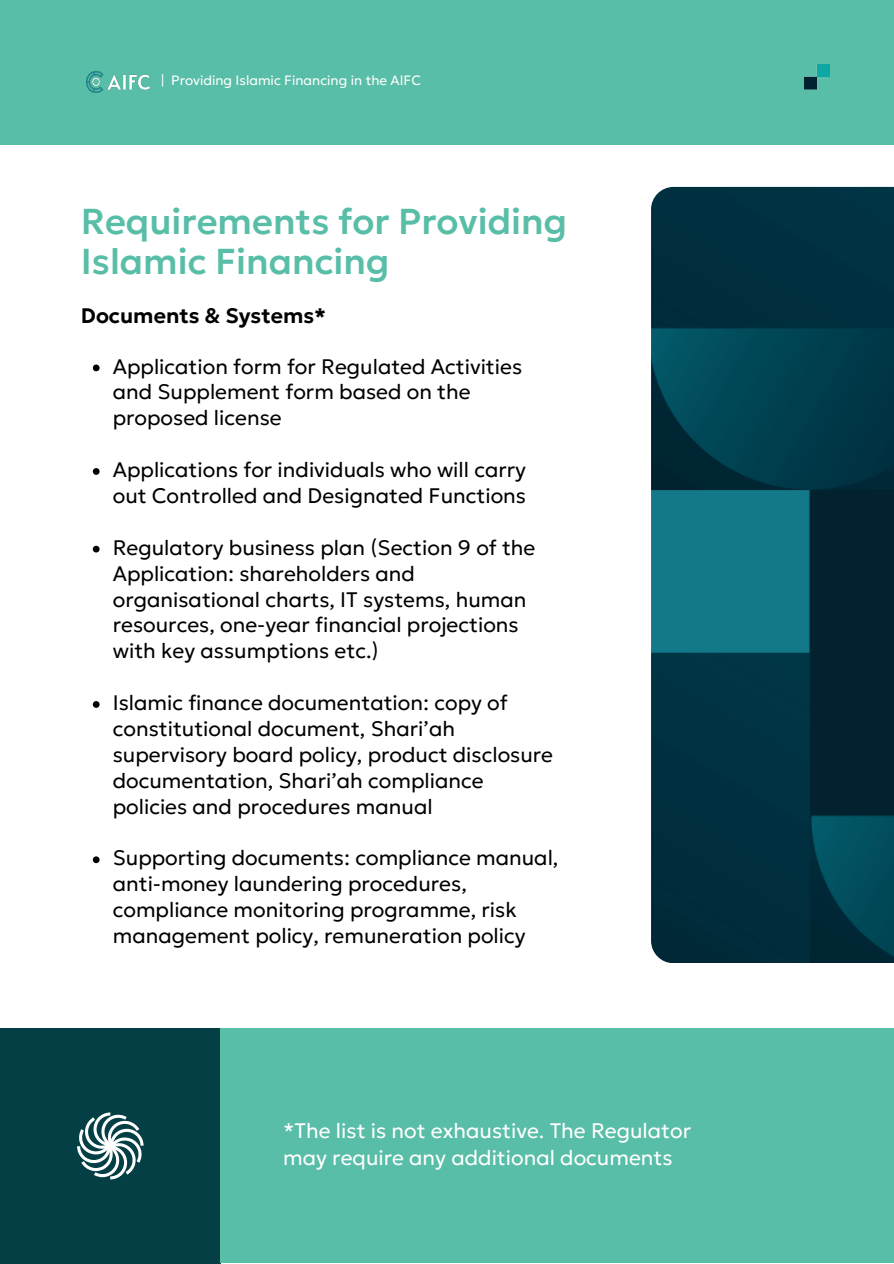
<style>
.page{position:relative;width:894px;height:1264px;background:#fff}
.page>*{position:absolute;margin:0;border:0;box-sizing:border-box;transform-origin:0 0}
.t1{font:500 36px/39.3px "Geologica";color:#59bea7}
.t2{font:300 21px/25.8px "Geologica";color:#000}
.t3{font:300 21px/27px "Geologica";color:#fff}
.t4{font:600 21px "Geologica";color:#000}
.t5{font:300 13.5px "Geologica";color:#fff}
</style>
<div class="page">
<div style="left:0;top:0;width:893px;height:145px;background:#59bea7"></div>
<img style="left:804px;top:64px;width:24px;height:25px">
<svg style="left:93px;top:364px;width:6px;height:7px"></svg>
<svg style="left:93px;top:468px;width:6px;height:7px"></svg>
<svg style="left:93px;top:545px;width:6px;height:7px"></svg>
<svg style="left:93px;top:701px;width:6px;height:6px"></svg>
<svg style="left:93px;top:856px;width:6px;height:7px"></svg>
<img style="left:651px;top:187px;width:242px;height:775px">
<div style="left:0;top:1028px;width:220px;height:235px;background:#053f46"></div>
<div style="left:220px;top:1028px;width:673px;height:235px;background:#59bea7"></div>
<svg style="left:77px;top:1112px;width:66px;height:67px"></svg>
<img style="left:86px;top:72px;width:63px;height:20px">
<p class="t5" style="left:161px;top:69px;width:261px">| Providing Islamic Financing in the AIFC</p>
<h1 class="t1" style="left:81px;top:199px;width:474px">Requirements for Providing<br>Isla mic Fina ncing</h1>
<p class="t4" style="left:81px;top:297px;width:247px">Documents &amp; Systems*</p>
<p class="t2" style="left:113px;top:351px;width:411px">Application form for Regulated Activities and Supplement form based on the proposed license</p>
<p class="t2" style="left:113px;top:455px;width:415px">Applications for individuals who will carry out Controlled and Designated Functions</p>
<p class="t2" style="left:113px;top:533px;width:424px">Regulatory business plan (Section 9 of the Application: shareholders and organisational charts, IT systems, human resources, one-year financial projections with key assumptions etc.)</p>
<p class="t2" style="left:113px;top:688px;width:442px">Islamic finance documentation: copy of constitutional document, Shari’ah supervisory board policy, product disclosure documentation, Shari’ah compliance policies and procedures manual</p>
<p class="t2" style="left:113px;top:843px;width:447px">Supporting documents: compliance manual, anti-money laundering procedures, compliance monitoring programme, risk management policy, remuneration policy</p>
<p class="t3" style="left:283px;top:1115px;width:409px">*The list is not exhaustive. The Regulator may require any additional documents</p>
</div>
